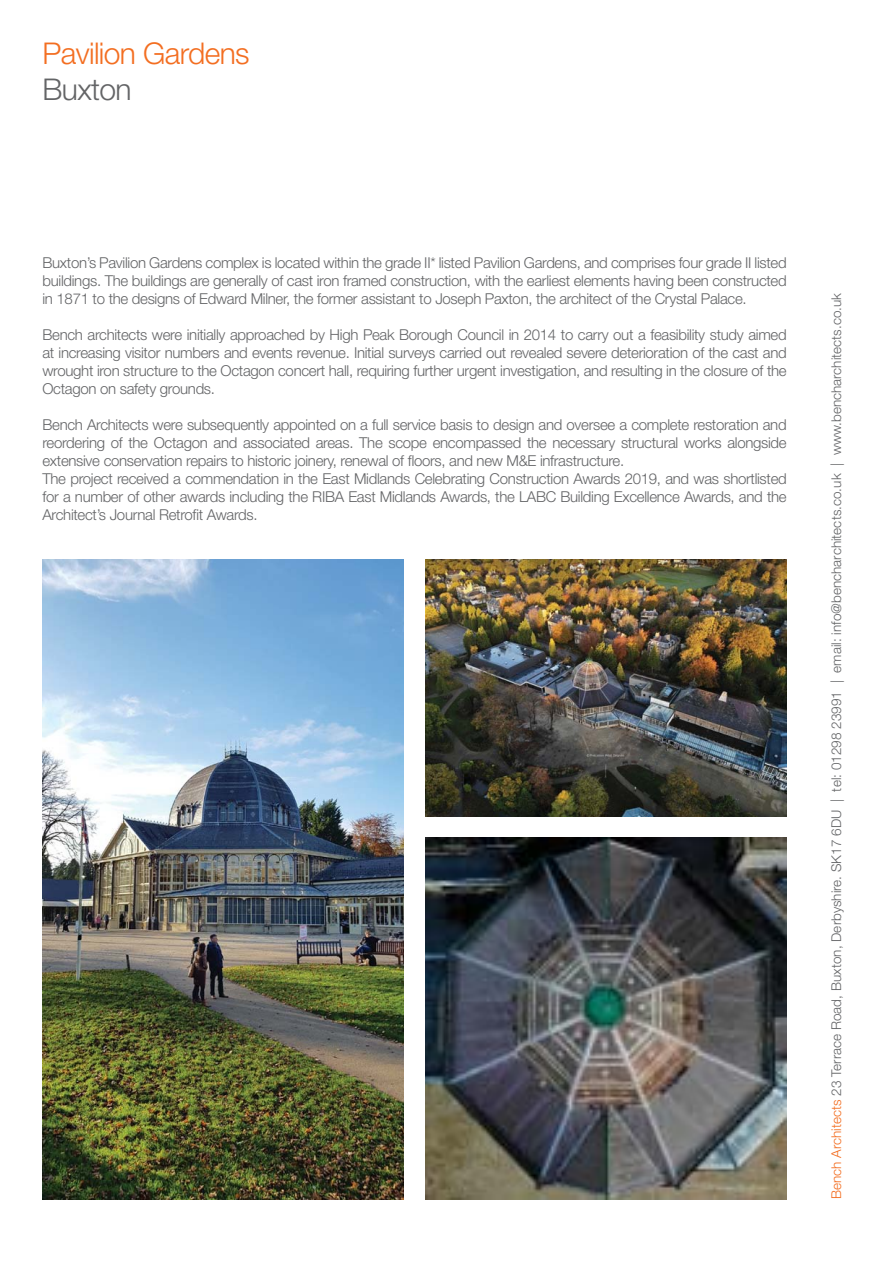
<style>
.page{position:relative;width:893px;height:1263px;background:#fff}
.page>*{position:absolute;margin:0;border:0;box-sizing:border-box;transform-origin:0 0}
.t1{font:300 30px "Helvetica Neue LT Std";letter-spacing:-.02em;color:#f36e21}
.t2{font:300 30px "Helvetica Neue LT Std";letter-spacing:-.02em;color:#636466}
.t3{font:300 15px/18px "Helvetica Neue LT Std";letter-spacing:-.02em;color:#636466;text-align:justify}
.t4{font:300 13.5px "Helvetica Neue LT Std";letter-spacing:.005em;color:#636466}
.s1{color:#f36e21}
</style>
<div class="page">
<img style="left:426px;top:559px;width:361px;height:257px">
<img style="left:42px;top:559px;width:362px;height:640px">
<img style="left:425px;top:838px;width:362px;height:361px">
<h1 class="t1" style="left:42px;top:43px;width:209px">Pavilion Gardens</h1>
<h1 class="t2" style="left:42px;top:79px;width:91px">Buxton</h1>
<p class="t3" style="left:42px;top:255px;width:746px">Buxton’s Pavilion Gardens complex is located within the grade II* listed Pavilion Gardens, and comprises four grade II listed buildings. The buildings are generally of cast iron framed construction, with the earliest elements having been constructed in 1871 to the designs of Edward Milner, the former assistant to Joseph Paxton, the architect of the Crystal Palace.</p>
<p class="t3" style="left:42px;top:327px;width:746px">Bench architects were initially approached by High Peak Borough Council in 2014 to carry out a feasibility study aimed at increasing visitor numbers and events revenue. Initial surveys carried out revealed severe deterioration of the cast and wrought iron structure to the Octagon concert hall, requiring further urgent investigation, and resulting in the closure of the Octagon on safety grounds.</p>
<p class="t3" style="left:42px;top:417px;width:746px;text-align:left">Bench Architects were subsequently appointed on a full service basis to design and oversee a complete restoration and reordering of the Octagon and associated areas. The scope encompassed the necessary structural works alongside extensive conservation repairs to historic joinery, renewal of floors, and new M&amp;E infrastructure.<br>The project received a commendation in the East Midlands Celebrating Construction Awards 2019, and was shortlisted for a number of other awards including the RIBA East Midlands Awards, the LABC Building Excellence Awards, and the Architect’s Journal Retrofit Awards.</p>
<p class="t4" style="left:831px;top:1199px;width:908px;rotate:-90deg"><span class="s1">Bench Architects</span> 23 Terrace Road, Buxton, Derbyshire. SK17 6DU | tel: 01298 23991 | email: info@bencharchitects.co.uk | www.bencharchitects.co.uk</p>
</div>
